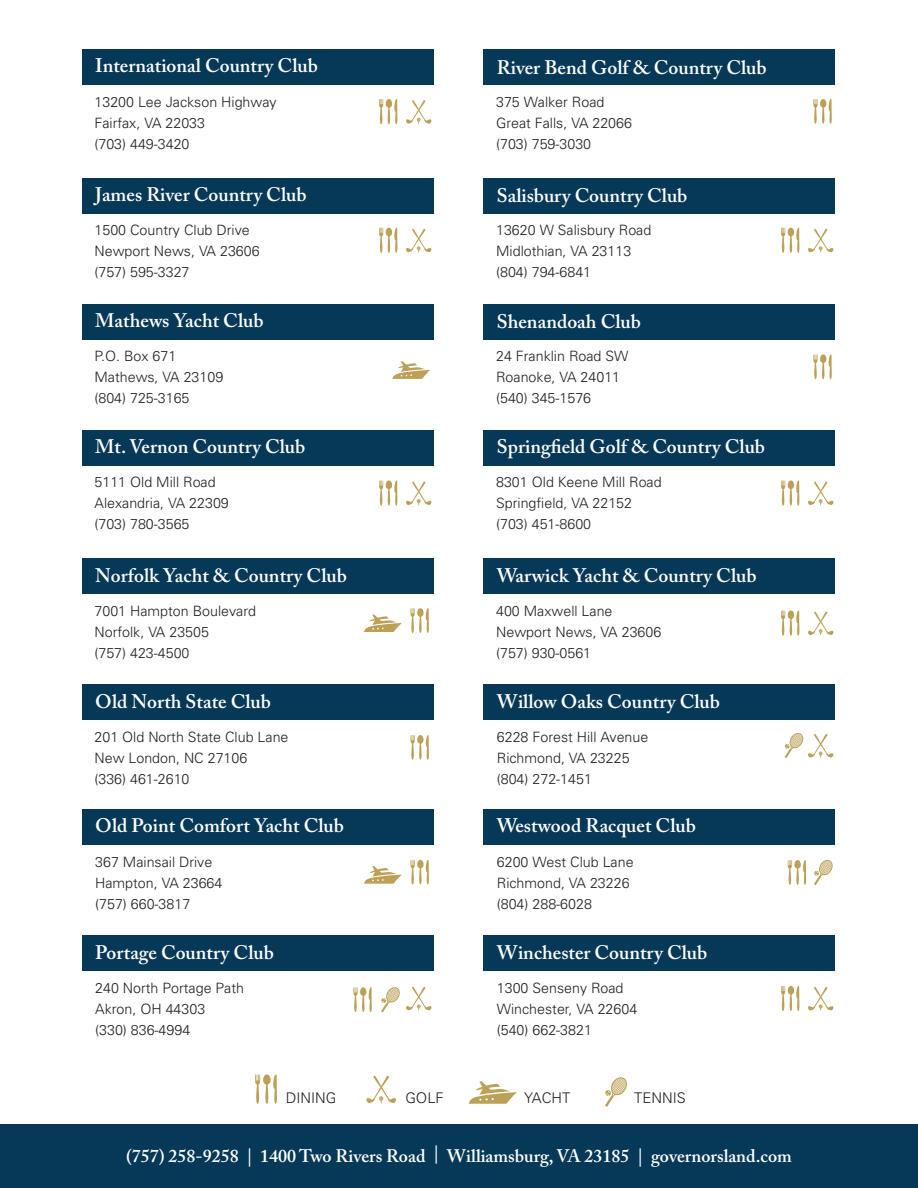
<style>
.page{position:relative;width:918px;height:1188px;background:#fff}
.page>*{position:absolute;margin:0;border:0;box-sizing:border-box;transform-origin:0 0}
.t1{font:600 19.5px "Adobe Caslon Pro";color:#fff}
.t2{font:600 18px "Adobe Caslon Pro";color:#fff}
.t3{font:300 14.7px "Univers";color:#231f20}
.Club_Copy{font:300 14.25px/21px "Univers";color:#231f20}
</style>
<div class="page">
<div style="left:0;top:1124px;width:918px;height:64px;background:#063858"></div>
<div style="left:82px;top:49px;width:351px;height:36px;background:#063858"></div>
<div style="left:82px;top:430px;width:351px;height:35px;background:#063858"></div>
<div style="left:82px;top:178px;width:351px;height:35px;background:#063858"></div>
<div style="left:82px;top:559px;width:351px;height:35px;background:#063858"></div>
<div style="left:82px;top:809px;width:351px;height:35px;background:#063858"></div>
<div style="left:82px;top:304px;width:351px;height:35px;background:#063858"></div>
<div style="left:82px;top:685px;width:351px;height:35px;background:#063858"></div>
<div style="left:82px;top:935px;width:351px;height:35px;background:#063858"></div>
<div style="left:483px;top:49px;width:352px;height:36px;background:#063858"></div>
<div style="left:483px;top:430px;width:352px;height:35px;background:#063858"></div>
<div style="left:483px;top:178px;width:352px;height:35px;background:#063858"></div>
<div style="left:483px;top:559px;width:352px;height:35px;background:#063858"></div>
<div style="left:483px;top:809px;width:352px;height:35px;background:#063858"></div>
<div style="left:483px;top:304px;width:352px;height:35px;background:#063858"></div>
<div style="left:483px;top:685px;width:352px;height:35px;background:#063858"></div>
<div style="left:483px;top:935px;width:352px;height:35px;background:#063858"></div>
<svg style="left:469px;top:1081px;width:48px;height:23px"></svg>
<svg style="left:366px;top:1076px;width:30px;height:28px"></svg>
<svg style="left:255px;top:1074px;width:22px;height:30px"></svg>
<svg style="left:605px;top:1077px;width:22px;height:30px"></svg>
<svg style="left:814px;top:860px;width:19px;height:25px"></svg>
<svg style="left:381px;top:987px;width:19px;height:25px"></svg>
<svg style="left:393px;top:361px;width:37px;height:18px"></svg>
<svg style="left:364px;top:866px;width:38px;height:18px"></svg>
<svg style="left:364px;top:614px;width:38px;height:18px"></svg>
<svg style="left:813px;top:99px;width:19px;height:25px"></svg>
<svg style="left:813px;top:354px;width:19px;height:25px"></svg>
<svg style="left:787px;top:860px;width:20px;height:25px"></svg>
<svg style="left:353px;top:987px;width:19px;height:25px"></svg>
<svg style="left:410px;top:860px;width:19px;height:25px"></svg>
<svg style="left:410px;top:608px;width:19px;height:25px"></svg>
<svg style="left:410px;top:735px;width:19px;height:25px"></svg>
<svg style="left:379px;top:99px;width:19px;height:25px"></svg>
<svg style="left:406px;top:100px;width:26px;height:24px"></svg>
<svg style="left:379px;top:227px;width:19px;height:26px"></svg>
<svg style="left:406px;top:229px;width:26px;height:24px"></svg>
<svg style="left:379px;top:480px;width:19px;height:26px"></svg>
<svg style="left:406px;top:481px;width:26px;height:25px"></svg>
<svg style="left:406px;top:987px;width:26px;height:24px"></svg>
<svg style="left:781px;top:480px;width:19px;height:26px"></svg>
<svg style="left:808px;top:481px;width:26px;height:25px"></svg>
<svg style="left:781px;top:610px;width:19px;height:26px"></svg>
<svg style="left:808px;top:611px;width:26px;height:25px"></svg>
<svg style="left:781px;top:985px;width:19px;height:26px"></svg>
<svg style="left:808px;top:987px;width:26px;height:24px"></svg>
<svg style="left:785px;top:733px;width:49px;height:25px"></svg>
<svg style="left:781px;top:227px;width:19px;height:26px"></svg>
<svg style="left:808px;top:229px;width:26px;height:24px"></svg>
<p class="t1" style="left:95px;top:54px;width:224px">International Country Club</p>
<p class="t1" style="left:497px;top:56px;width:271px">River Bend Golf &amp; Country Club</p>
<p class="Club_Copy" style="left:94px;top:91px;width:184px">13200 Lee Jackson Highway<br>Fairfax, VA 22033</p>
<p class="Club_Copy" style="left:94px;top:133px;width:97px">(703) 449-3420</p>
<p class="Club_Copy" style="left:496px;top:91px;width:137px">375 Walker Road<br>Great Falls, VA 22066</p>
<p class="Club_Copy" style="left:496px;top:133px;width:97px">(703) 759-3030</p>
<p class="t1" style="left:95px;top:183px;width:213px">James River Country Club</p>
<p class="t1" style="left:497px;top:184px;width:192px">Salisbury Country Club</p>
<p class="Club_Copy" style="left:94px;top:219px;width:167px">1500 Country Club Drive<br>Newport News, VA 23606</p>
<p class="Club_Copy" style="left:94px;top:261px;width:97px">(757) 595-3327</p>
<p class="Club_Copy" style="left:496px;top:219px;width:157px">13620 W Salisbury Road<br>Midlothian, VA 23113</p>
<p class="Club_Copy" style="left:496px;top:261px;width:97px">(804) 794-6841</p>
<p class="t1" style="left:95px;top:309px;width:170px">Mathews Yacht Club</p>
<p class="t1" style="left:497px;top:310px;width:146px">Shenandoah Club</p>
<p class="Club_Copy" style="left:94px;top:345px;width:130px">P.O. Box 671<br>Mathews, VA 23109</p>
<p class="Club_Copy" style="left:94px;top:387px;width:97px">(804) 725-3165</p>
<p class="Club_Copy" style="left:496px;top:345px;width:134px">24 Franklin Road SW<br>Roanoke, VA 24011</p>
<p class="Club_Copy" style="left:496px;top:387px;width:97px">(540) 345-1576</p>
<p class="t1" style="left:95px;top:435px;width:212px">Mt. Vernon Country Club</p>
<p class="t1" style="left:497px;top:435px;width:270px">Springfield Golf &amp; Country Club</p>
<p class="Club_Copy" style="left:94px;top:471px;width:136px">5111 Old Mill Road<br>Alexandria, VA 22309</p>
<p class="Club_Copy" style="left:94px;top:513px;width:97px">(703) 780-3565</p>
<p class="Club_Copy" style="left:496px;top:471px;width:167px">8301 Old Keene Mill Road<br>Springfield, VA 22152</p>
<p class="Club_Copy" style="left:496px;top:513px;width:97px">(703) 451-8600</p>
<p class="t1" style="left:95px;top:564px;width:253px">Norfolk Yacht &amp; Country Club</p>
<p class="t1" style="left:497px;top:564px;width:261px">Warwick Yacht &amp; Country Club</p>
<p class="Club_Copy" style="left:94px;top:600px;width:163px">7001 Hampton Boulevard<br>Norfolk, VA 23505</p>
<p class="Club_Copy" style="left:94px;top:642px;width:97px">(757) 423-4500</p>
<p class="Club_Copy" style="left:496px;top:600px;width:167px">400 Maxwell Lane<br>Newport News, VA 23606</p>
<p class="Club_Copy" style="left:496px;top:642px;width:97px">(757) 930-0561</p>
<p class="t1" style="left:95px;top:689px;width:177px">Old North State Club</p>
<p class="t1" style="left:497px;top:689px;width:225px">Willow Oaks Country Club</p>
<p class="Club_Copy" style="left:94px;top:727px;width:196px">201 Old North State Club Lane</p>
<p class="Club_Copy" style="left:94px;top:748px;width:154px">New London, NC 27106</p>
<p class="Club_Copy" style="left:94px;top:769px;width:97px">(336) 461-2610</p>
<p class="Club_Copy" style="left:497px;top:727px;width:153px">6228 Forest Hill Avenue<br>Richmond, VA 23225</p>
<p class="Club_Copy" style="left:497px;top:769px;width:97px">(804) 272-1451</p>
<p class="t1" style="left:95px;top:814px;width:250px">Old Point Comfort Yacht Club</p>
<p class="t1" style="left:497px;top:814px;width:200px">Westwood Racquet Club</p>
<p class="Club_Copy" style="left:95px;top:851px;width:129px">367 Mainsail Drive<br>Hampton, VA 23664</p>
<p class="Club_Copy" style="left:95px;top:893px;width:97px">(757) 660-3817</p>
<p class="Club_Copy" style="left:497px;top:851px;width:138px">6200 West Club Lane<br>Richmond, VA 23226</p>
<p class="Club_Copy" style="left:497px;top:893px;width:97px">(804) 288-6028</p>
<p class="t1" style="left:95px;top:941px;width:180px">Portage Country Club</p>
<p class="t1" style="left:497px;top:941px;width:212px">Winchester Country Club</p>
<p class="Club_Copy" style="left:95px;top:977px;width:150px">240 North Portage Path<br>Akron, OH 44303</p>
<p class="Club_Copy" style="left:95px;top:1019px;width:97px">(330) 836-4994</p>
<p class="Club_Copy" style="left:497px;top:977px;width:142px">1300 Senseny Road<br>Winchester, VA 22604</p>
<p class="Club_Copy" style="left:497px;top:1019px;width:97px">(540) 662-3821</p>
<p class="t3" style="left:286px;top:1089px;width:52px">DINING</p>
<p class="t3" style="left:405px;top:1089px;width:40px">GOLF</p>
<p class="t3" style="left:524px;top:1089px;width:48px">YACHT</p>
<p class="t3" style="left:634px;top:1089px;width:53px">TENNIS</p>
<p class="t2" style="left:126px;top:1145px;width:667px">(757) 258-9258 | 1400 Two Rivers Road | Williamsburg, VA 23185 | governorsland.com</p>
</div>
